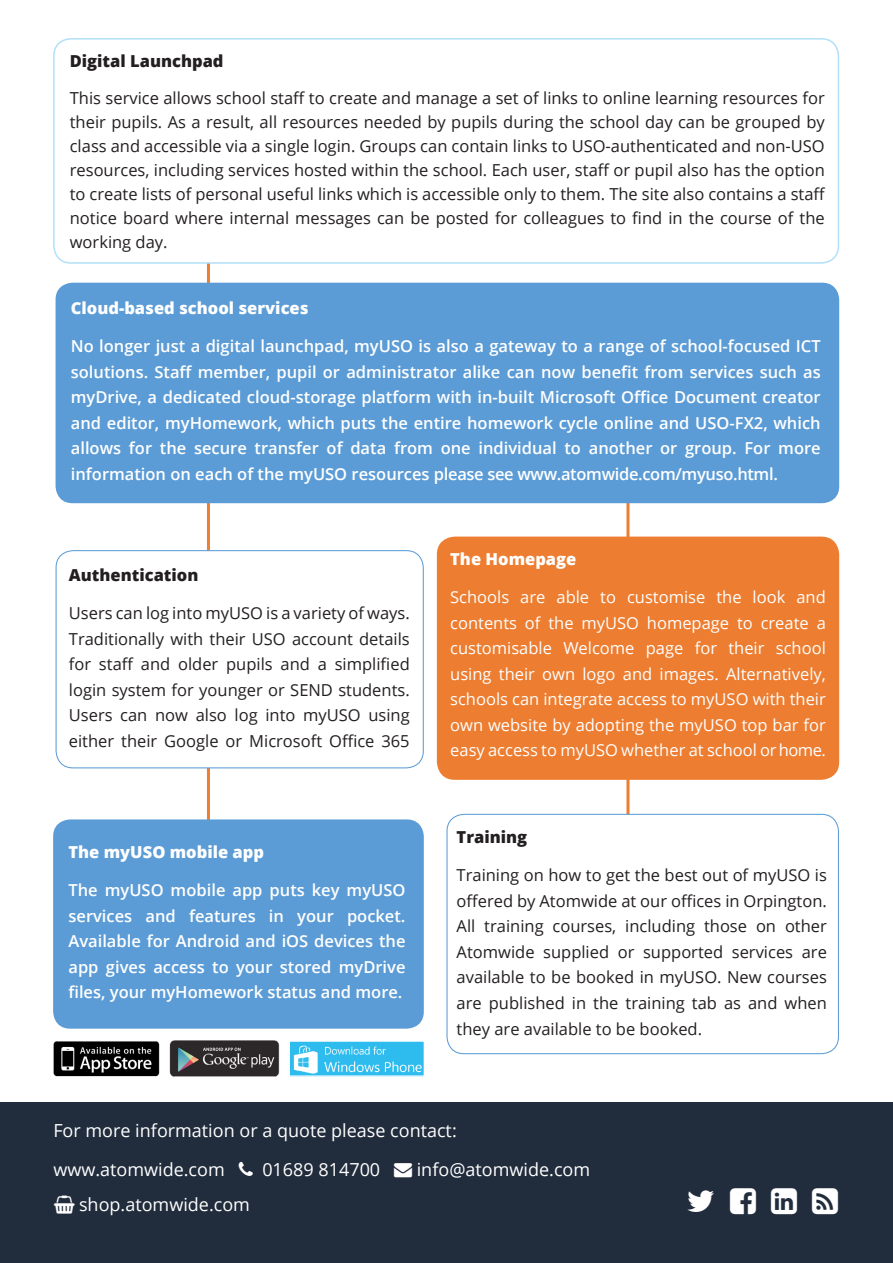
<style>
.page{position:relative;width:893px;height:1263px;background:#fff}
.page>*{position:absolute;margin:0;border:0;box-sizing:border-box;transform-origin:0 0}
.t1{font:18px "Open Sans";color:#fff}
.t2{font:16.5px/25.5px "Open Sans";color:#231f20;text-align:justify}
.t3{font:600 16.5px/25.5px "Open Sans";color:#fff;text-align:justify}
.t4{font:16.5px/25.5px "Open Sans";color:#fff;text-align:justify}
.t5{font:800 16.5px "Open Sans";color:#fff}
.t6{font:800 16.5px "Open Sans";color:#231f20}
</style>
<div class="page">
<hr style="left:626px;top:433px;width:3px;height:606px;background:#ed7d30">
<div style="left:0;top:1103px;width:893px;height:160px;background:#212c3c"></div>
<hr style="left:207px;top:135px;width:3px;height:703px;background:#ed7d30">
<div style="left:56px;top:283px;width:783px;height:220px;background:#5c9cd6;border-radius:17px"></div>
<div style="left:54px;top:39px;width:784px;height:224px;background:#fff;border-radius:17px"></div>
<div style="left:53px;top:38px;width:786px;height:226px;border:2px solid #b2e0f8;border-radius:17px"></div>
<div style="left:56px;top:551px;width:367px;height:217px;background:#fff;border-radius:17px"></div>
<div style="left:56px;top:550px;width:368px;height:218px;border:1px solid #5c9cd6;border-radius:17px"></div>
<div style="left:437px;top:537px;width:402px;height:243px;background:#ed7d30;border-radius:18px"></div>
<div style="left:53px;top:819px;width:371px;height:210px;background:#5c9cd6;border-radius:17px"></div>
<div style="left:447px;top:814px;width:391px;height:240px;background:#fff;border-radius:17px"></div>
<div style="left:446px;top:814px;width:393px;height:240px;border:1px solid #5c9cd6;border-radius:17px"></div>
<img style="left:53px;top:1040px;width:227px;height:37px">
<img style="left:291px;top:1042px;width:132px;height:33px">
<div style="left:289px;top:1040px;width:136px;height:37px;border:1px solid #fff"></div>
<p class="t6" style="left:70px;top:49px;width:155px">Digital Launchpad</p>
<p class="t2" style="left:70px;top:86px;width:757px;line-height:24px">This service allows school staff to create and manage a set of links to online learning resources for their pupils. As a result, all resources needed by pupils during the school day can be grouped by class and accessible via a single login. Groups can contain links to USO-authenticated and non-USO resources, including services hosted within the school. Each user, staff or pupil also has the option to create lists of personal useful links which is accessible only to them. The site also contains a staff notice board where internal messages can be posted for colleagues to find in the course of the working day.</p>
<p class="t5" style="left:71px;top:295px;width:239px">Cloud-based school services</p>
<p class="t3" style="left:71px;top:333px;width:751px">No longer just a digital launchpad, myUSO is also a gateway to a range of school-focused ICT solutions. Staff member, pupil or administrator alike can now benefit from services such as myDrive, a dedicated cloud-storage platform with in-built Microsoft Office Document creator and editor, myHomework, which puts the entire homework cycle online and USO-FX2, which allows for the secure transfer of data from one individual to another or group. For more information on each of the myUSO resources please see www.atomwide.com/myuso.html.</p>
<p class="t6" style="left:69px;top:563px;width:131px">Authentication</p>
<p class="t2" style="left:69px;top:600px;width:342px">Users can log into myUSO is a variety of ways.<br>Traditionally with their USO account details for staff and older pupils and a simplified login system for younger or SEND students.<br>Users can now also log into myUSO using either their Google or Microsoft Office 365</p>
<p class="t5" style="left:68px;top:839px;width:197px">The myUSO mobile app</p>
<p class="t3" style="left:68px;top:877px;width:339px">The myUSO mobile app puts key myUSO services and features in your pocket.<br>Available for Android and iOS devices the app gives access to your stored myDrive files, your myHomework status and more.</p>
<p class="t5" style="left:450px;top:546px;width:128px">The Homepage</p>
<p class="t4" style="left:450px;top:584px;width:377px">Schools are able to customise the look and contents of the myUSO homepage to create a customisable Welcome page for their school using their own logo and images. Alternatively, schools can integrate access to myUSO with their own website by adopting the myUSO top bar for easy access to myUSO whether at school or home.</p>
<p class="t6" style="left:457px;top:825px;width:72px">Training</p>
<p class="t2" style="left:457px;top:862px;width:372px">Training on how to get the best out of myUSO is offered by Atomwide at our offices in Orpington.<br>All training courses, including those on other Atomwide supplied or supported services are available to be booked in myUSO. New courses are published in the training tab as and when they are available to be booked.</p>
<p class="t1" style="left:53px;top:1118px;width:405px">For more information or a quote please contact:</p>
<p class="t1" style="left:53px;top:1157px;width:173px">www.atomwide.com</p>
<p class="t1" style="left:262px;top:1157px;width:329px">01689 814700 → info@atomwide.com</p>
<p class="t1" style="left:79px;top:1192px;width:172px">shop.atomwide.com</p>
</div>
